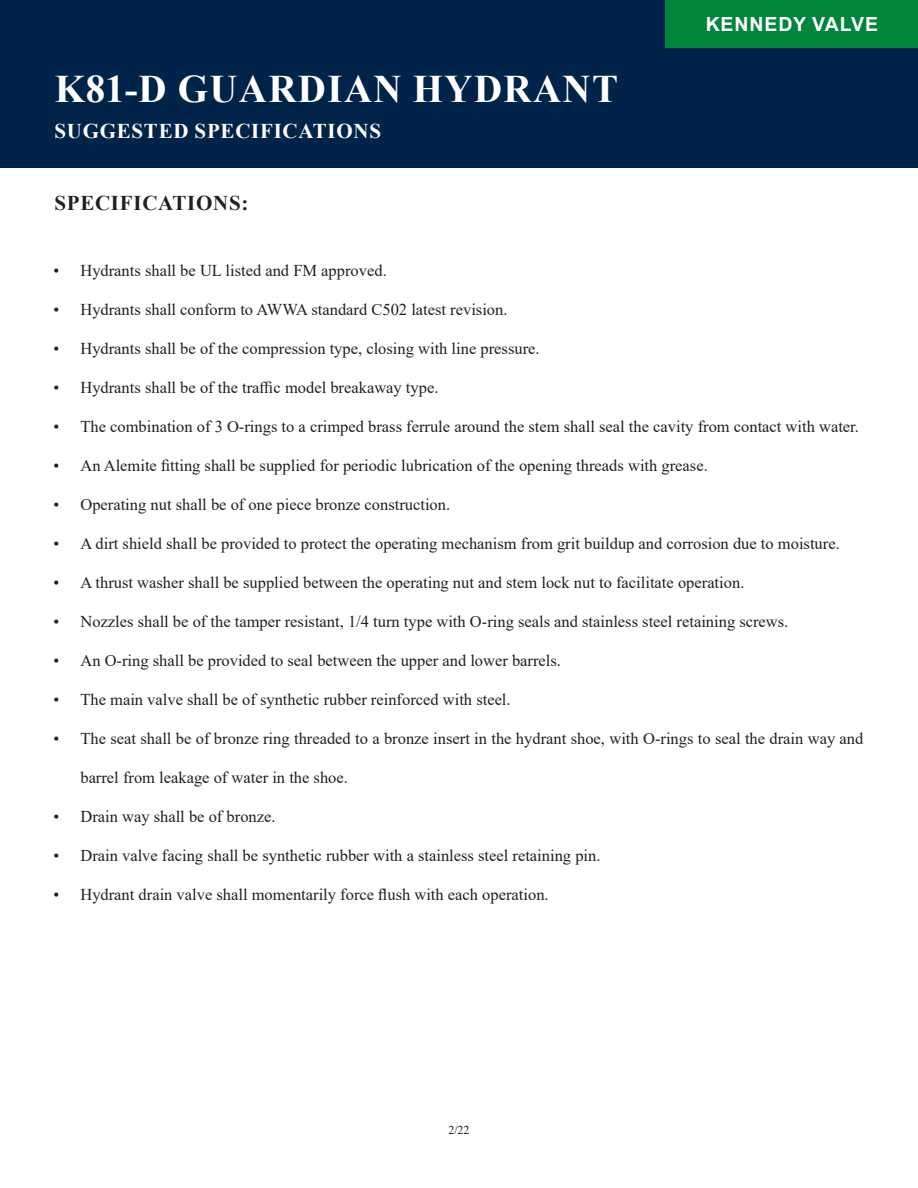
<style>
.page{position:relative;width:918px;height:1188px;background:#fff}
.page>*{position:absolute;margin:0;border:0;box-sizing:border-box;transform-origin:0 0}
.t1{font:700 39px "Times New Roman";letter-spacing:.035em;color:#fff}
.t2{font:700 21px "Times New Roman";letter-spacing:.035em;color:#fff}
.t3{font:700 21px "Times New Roman";letter-spacing:.035em;color:#231f20}
.t4{font:700 19.5px "Arial";letter-spacing:.045em;color:#fff}
.t5{font:16.5px "Times New Roman";color:#231f20}
.t6{font:12px "Times New Roman";color:#231f20}
</style>
<div class="page">
<div style="left:0;top:0;width:918px;height:167px;background:#002349"></div>
<div style="left:666px;top:0;width:252px;height:47px;background:#00853d"></div>
<p class="t1" style="left:55px;top:61px;width:565px">K81-D GUARDIAN HYDRANT</p>
<p class="t2" style="left:54px;top:116px;width:328px">SUGGESTED SPECIFICATIONS</p>
<p class="t3" style="left:54px;top:188px;width:196px">SPECIFICATIONS:</p>
<p class="t4" style="left:706px;top:10px;width:174px">KENNEDY VALVE</p>
<p class="t5" style="left:53px;top:259px;width:335px">• Hydrants shall be UL listed and FM approved.</p>
<p class="t5" style="left:53px;top:298px;width:456px">• Hydrants shall conform to AWWA standard C502 latest revision.</p>
<p class="t5" style="left:53px;top:337px;width:488px">• Hydrants shall be of the compression type, closing with line pressure.</p>
<p class="t5" style="left:53px;top:376px;width:387px">• Hydrants shall be of the traffic model breakaway type.</p>
<p class="t5" style="left:53px;top:415px;width:807px">• The combination of 3 O-rings to a crimped brass ferrule around the stem shall seal the cavity from contact with water.</p>
<p class="t5" style="left:53px;top:454px;width:656px">• An Alemite fitting shall be supplied for periodic lubrication of the opening threads with grease.</p>
<p class="t5" style="left:53px;top:493px;width:398px">• Operating nut shall be of one piece bronze construction.</p>
<p class="t5" style="left:53px;top:532px;width:788px">• A dirt shield shall be provided to protect the operating mechanism from grit buildup and corrosion due to moisture.</p>
<p class="t5" style="left:53px;top:571px;width:693px">• A thrust washer shall be supplied between the operating nut and stem lock nut to facilitate operation.</p>
<p class="t5" style="left:53px;top:610px;width:737px">• Nozzles shall be of the tamper resistant, 1/4 turn type with O-ring seals and stainless steel retaining screws.</p>
<p class="t5" style="left:53px;top:649px;width:509px">• An O-ring shall be provided to seal between the upper and lower barrels.</p>
<p class="t5" style="left:53px;top:688px;width:459px">• The main valve shall be of synthetic rubber reinforced with steel.</p>
<p class="t5" style="left:53px;top:727px;width:812px">• The seat shall be of bronze ring threaded to a bronze insert in the hydrant shoe, with O-rings to seal the drain way and</p>
<p class="t5" style="left:80px;top:766px;width:269px">barrel from leakage of water in the shoe.</p>
<p class="t5" style="left:53px;top:805px;width:224px">• Drain way shall be of bronze.</p>
<p class="t5" style="left:53px;top:844px;width:549px">• Drain valve facing shall be synthetic rubber with a stainless steel retaining pin.</p>
<p class="t5" style="left:53px;top:883px;width:497px">• Hydrant drain valve shall momentarily force flush with each operation.</p>
<p class="t6" style="left:449px;top:1122px;width:22px">2/22</p>
</div>
